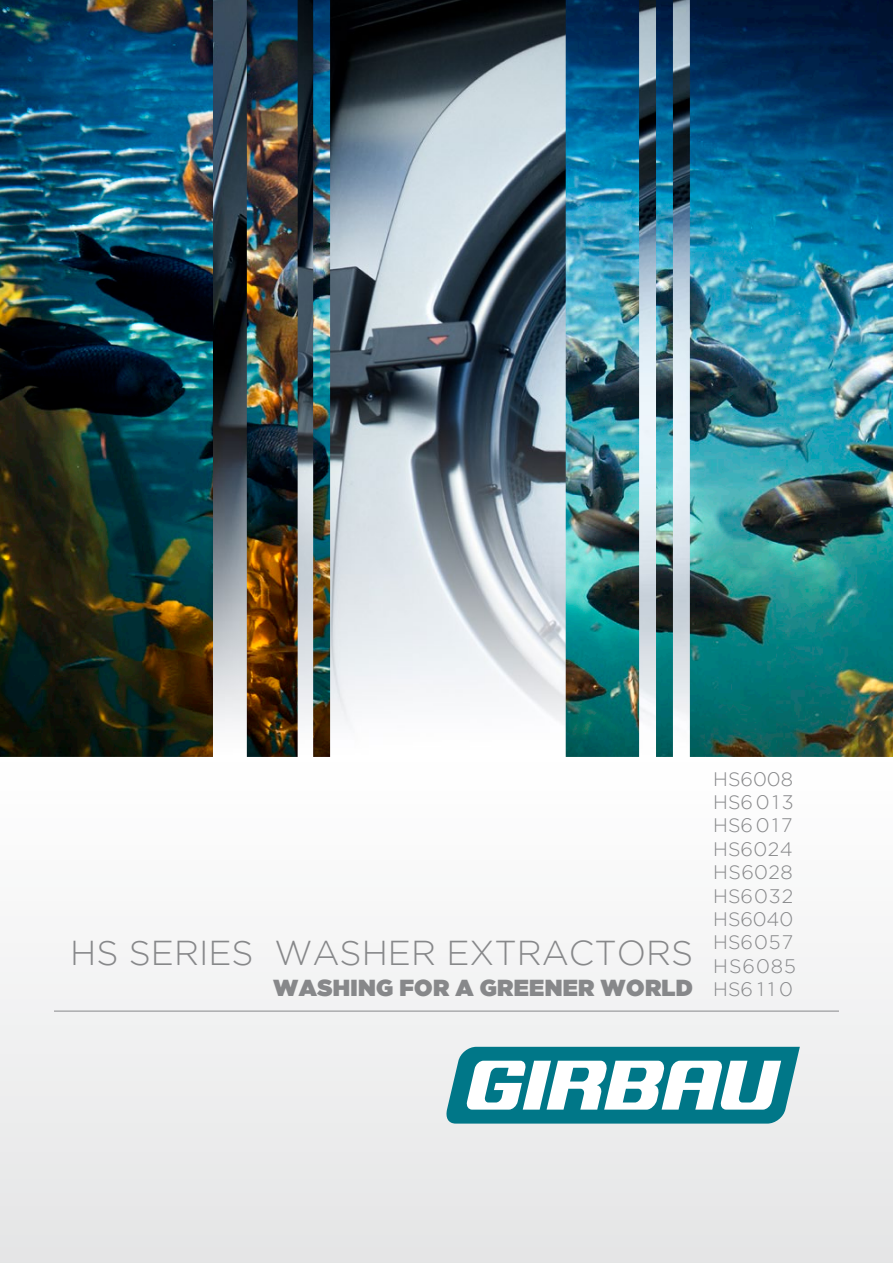
<style>
.page{position:relative;width:893px;height:1263px;background:#fff}
.page>*{position:absolute;margin:0;border:0;box-sizing:border-box;transform-origin:0 0}
.t1{font:300 34.5px "Gotham";color:#87888a}
.t2{font:23.1px "Gotham Ultra";letter-spacing:.015em;color:#87888a}
.t3{font:300 19.5px/23.4px "Gotham";letter-spacing:.02em;color:#87888a}
</style>
<div class="page">
<div style="left:0;top:747px;width:893px;height:516px;background:linear-gradient(to right,#f2f2f2,#f2f2f3)"></div>
<img style="left:0;top:0;width:893px;height:757px">
<hr style="left:54px;top:1011px;width:785px;height:1px;background:#87888a">
<svg style="left:446px;top:1047px;width:354px;height:76px"></svg>
<h1 class="t1" style="left:70px;top:934px;width:624px">HS SERIES WASHER EXTRACTORS</h1>
<p class="t2" style="left:273px;top:974px;width:421px">WASHING FOR A GREENER WORLD</p>
<p class="t3" style="left:713px;top:767px;width:84px">HS6008<br>HS6013<br>HS6017<br>HS6024<br>HS6028<br>HS6032<br>HS6040<br>HS6057<br>HS6085<br>HS6110</p>
</div>
